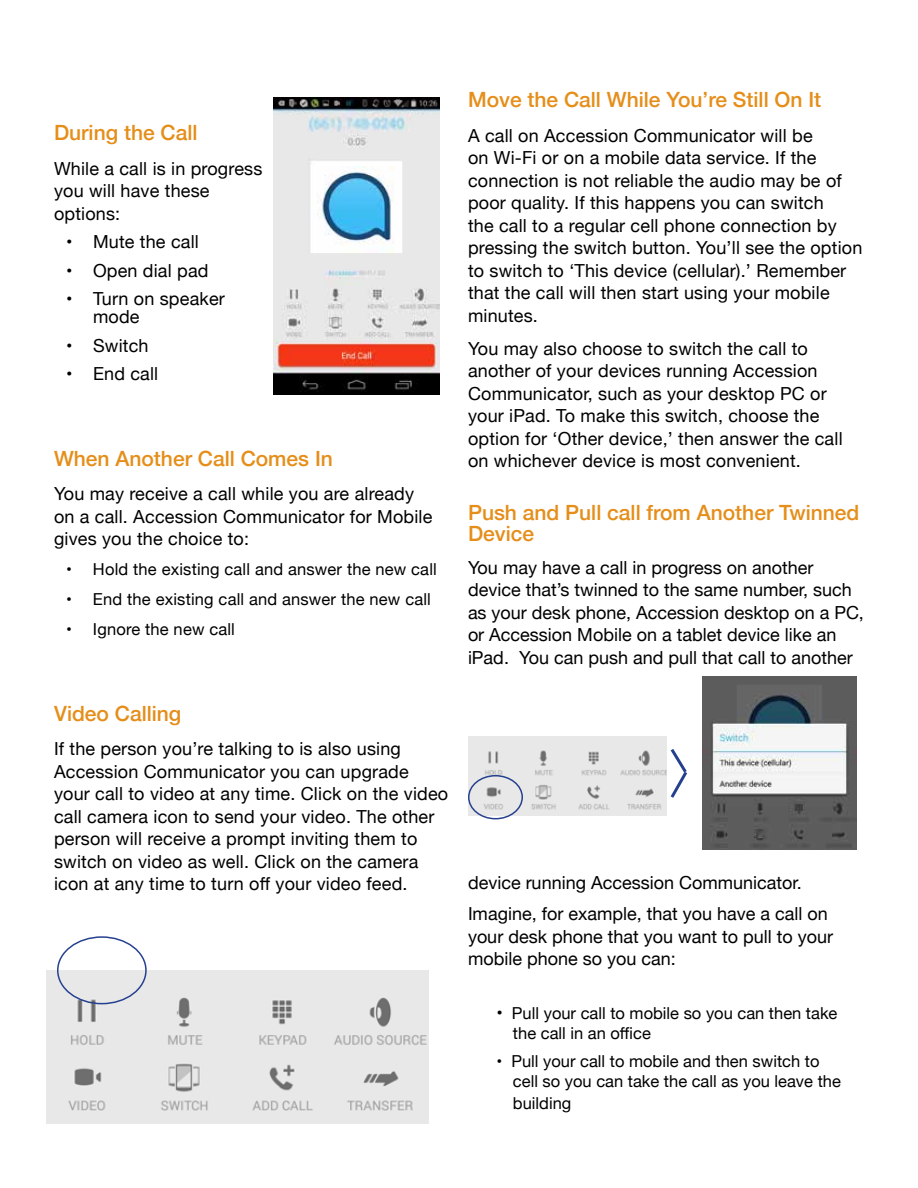
<style>
.page{position:relative;width:918px;height:1188px;background:#fff}
.page>*{position:absolute;margin:0;border:0;box-sizing:border-box;transform-origin:0 0}
.t1{font:500 21px/21px "Helvetica Neue";color:#e58e1a}
.t2{font:18px/22.5px "Helvetica Neue";letter-spacing:.01em;color:#000}
.t3{font:16.5px/19.5px "Helvetica Neue";color:#000}
.s1{font-size:18px}
</style>
<div class="page">
<img style="left:47px;top:970px;width:381px;height:153px">
<img style="left:273px;top:98px;width:167px;height:296px">
<div style="left:57px;top:936px;width:90px;height:68px;border:2px solid #25408f;border-radius:50%"></div>
<img style="left:468px;top:736px;width:198px;height:79px">
<img style="left:702px;top:677px;width:154px;height:173px">
<div style="left:468px;top:775px;width:55px;height:44px;border:2px solid #25408f;border-radius:50%"></div>
<svg style="left:670px;top:749px;width:18px;height:49px"></svg>
<p class="t1" style="left:54px;top:121px;width:145px">During the Call</p>
<p class="t2" style="left:54px;top:158px;width:210px">While a call is in progress you will have these options:</p>
<p class="t2" style="left:66px;top:232px;width:134px">• Mute the call</p>
<p class="t2" style="left:66px;top:260px;width:144px">• Open dial pad</p>
<p class="t2" style="left:93px;top:291px;width:133px;line-height:18px;text-indent:-27px">• Turn on speaker mode</p>
<p class="t2" style="left:66px;top:335px;width:84px">• Switch</p>
<p class="t2" style="left:66px;top:364px;width:94px">• End call</p>
<p class="t1" style="left:54px;top:446px;width:280px">When Another Call Comes In</p>
<p class="t2" style="left:54px;top:484px;width:380px">You may receive a call while you are already on a call. Accession Communicator for Mobile gives you the choice to:</p>
<p class="t3" style="left:66px;top:561px;width:372px">• Hold the existing call and answer the new call</p>
<p class="t3" style="left:66px;top:591px;width:366px">• End the existing call and answer the new call</p>
<p class="t3" style="left:66px;top:621px;width:170px">• Ignore the new call</p>
<p class="t1" style="left:54px;top:701px;width:129px">Video Calling</p>
<p class="t2" style="left:54px;top:739px;width:396px">If the person you’re talking to is also using Accession Communicator you can upgrade your call to video at any time. Click on the video call camera icon to send your video. The other person will receive a prompt inviting them to switch on video as well. Click on the camera icon at any time to turn off your video feed.</p>
<p class="t1" style="left:468px;top:88px;width:355px">Move the Call While You’re Still On It</p>
<p class="t2" style="left:468px;top:125px;width:396px">A call on Accession Communicator will be<br>on Wi-Fi or on a mobile data service. If the connection is not reliable the audio may be of poor quality. If this happens you can switch<br>the call to a regular cell phone connection by pressing the switch button. You’ll see the option to switch to ‘This device (cellular).’ Remember that the call will then start using your mobile minutes.</p>
<p class="t2" style="left:468px;top:338px;width:376px">You may also choose to switch the call to another of your devices running Accession Communicator, such as your desktop PC or your iPad. To make this switch, choose the option for ‘Other device,’ then answer the call on whichever device is most convenient.</p>
<p class="t1" style="left:468px;top:500px;width:393px">Push and Pull call from Another Twinned<br>Device</p>
<p class="t2" style="left:468px;top:557px;width:397px">You may have a call in progress on another device that’s twinned to the same number, such as your desk phone, Accession desktop on a PC, or Accession Mobile on a tablet device like an iPad. You can push and pull that call to another</p>
<p class="t2" style="left:468px;top:868px;width:361px;line-height:31.5px">device running Accession Communicator.<br>Imagine, for example, that you have a call on</p>
<p class="t2" style="left:468px;top:926px;width:367px">your desk phone that you want to pull to your mobile phone so you can:</p>
<p class="t3" style="left:513px;top:1005px;width:326px;text-indent:-17px"><span class="s1">•</span> Pull your call to mobile so you can then take the call in an office</p>
<p class="t3" style="left:513px;top:1053px;width:329px;text-indent:-16px">• Pull your call to mobile and then switch to cell so you can take the call as you leave the</p>
<p class="t3" style="left:513px;top:1095px;width:60px">building</p>
</div>
